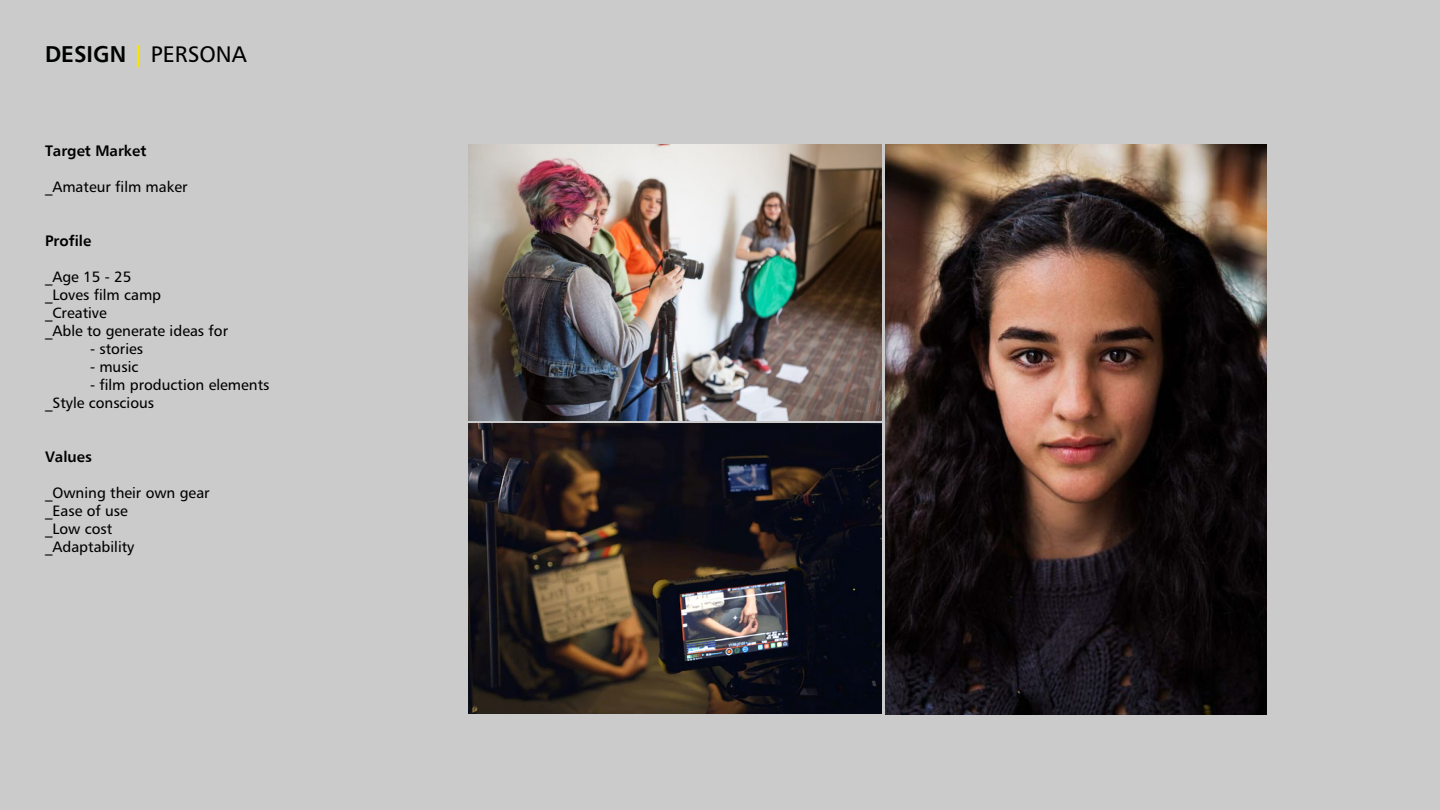
<style>
.page{position:relative;width:1440px;height:810px;background:#cbcbcb}
.page>*{position:absolute;margin:0;border:0;box-sizing:border-box;transform-origin:0 0}
.t1{font:22.5px "Humanist 777 BT Roman B";color:#000}
.t2{font:15px/18px "Humanist 777 BT Roman B";color:#000}
.t3{font:15px "Humanist 777 BT Bold B";color:#000}
.s1{font-family:"Humanist 777 BT Bold B";color:#000101}
.s2{font-family:"Humanist 777 BT Bold B";color:#f8e300}
</style>
<div class="page">
<img style="left:468px;top:144px;width:414px;height:276px">
<img style="left:468px;top:424px;width:414px;height:289px">
<img style="left:885px;top:144px;width:381px;height:571px">
<h1 class="t1" style="left:45px;top:40px;width:203px"><span class="s1">DESIGN</span> <span class="s2">|</span> PERSONA</h1>
<p class="t3" style="left:45px;top:141px;width:103px">Target Market</p>
<p class="t2" style="left:45px;top:177px;width:144px">_Amateur film maker</p>
<p class="t3" style="left:45px;top:231px;width:48px">Profile</p>
<p class="t2" style="left:45px;top:267px;width:185px">_Age 15 - 25<br>_Loves film camp<br>_Creative<br>_Able to generate ideas for</p>
<p class="t2" style="left:90px;top:339px;width:55px">- stories</p>
<p class="t2" style="left:90px;top:357px;width:50px">- music</p>
<p class="t2" style="left:45px;top:375px;width:226px;text-indent:45px">- film production elements _Style conscious</p>
<p class="t3" style="left:45px;top:447px;width:48px">Values</p>
<p class="t2" style="left:45px;top:483px;width:166px">_Owning their own gear _Ease of use<br>_Low cost<br>_Adaptability</p>
</div>
